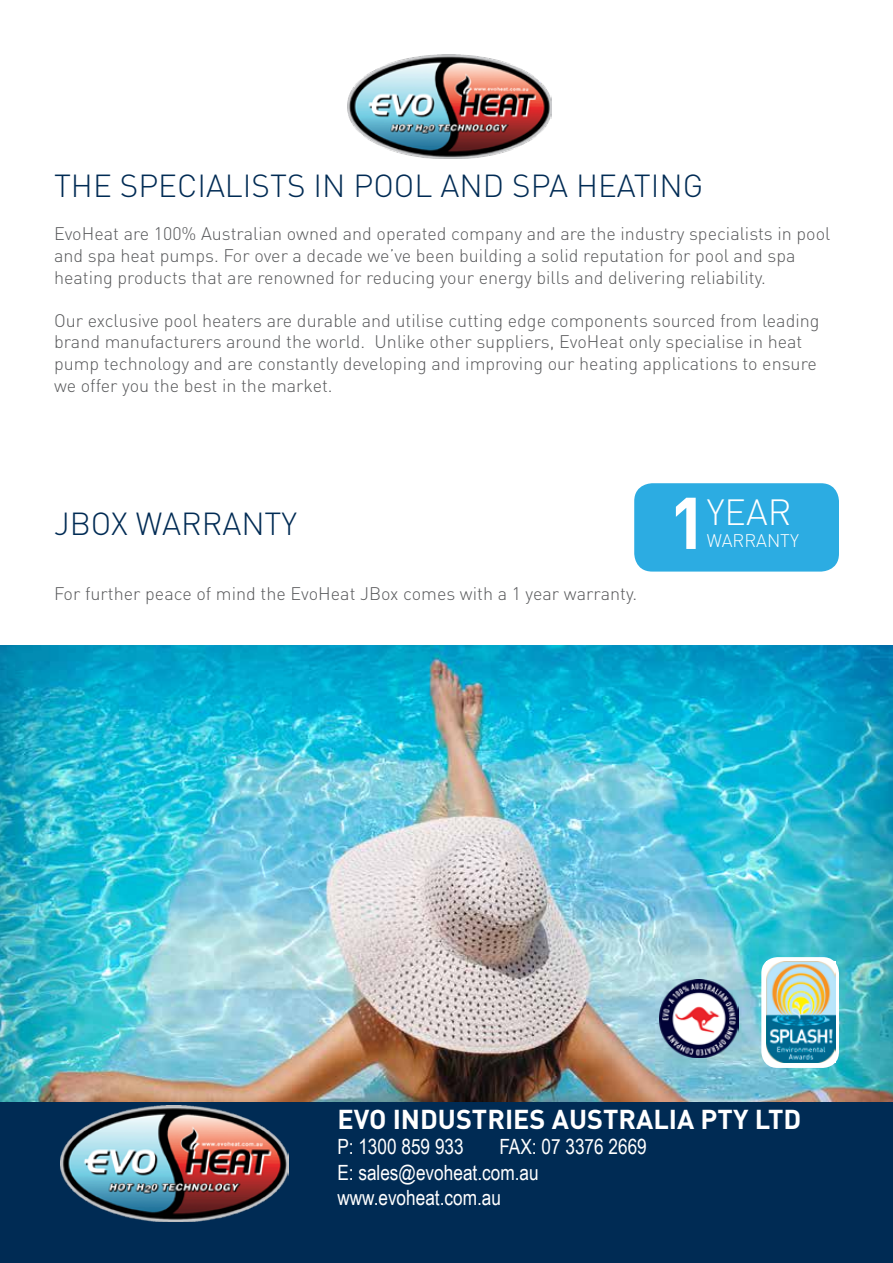
<style>
.page{position:relative;width:893px;height:1263px;background:#fff}
.page>*{position:absolute;margin:0;border:0;box-sizing:border-box;transform-origin:0 0}
.t1{font:300 36px "DIN";color:#fff}
.t2{font:300 31.5px "DIN";color:#002b54}
.t3{font:700 27px "DIN";color:#fff}
.t4{font:21px/25.2px "Arial Narrow";color:#fff}
.t5{font:300 18px/21.6px "DIN";color:#58595b}
.t6{font:300 18px "DIN";color:#fff}
.s1{font-weight:700;font-size:72px}
</style>
<div class="page">
<div style="left:0;top:1097px;width:893px;height:166px;background:#002b54"></div>
<img style="left:60px;top:1105px;width:229px;height:117px">
<img style="left:0;top:646px;width:893px;height:455px">
<div style="left:761px;top:957px;width:78px;height:111px;background:#fff;border-radius:16px"></div>
<img style="left:766px;top:961px;width:69px;height:101px">
<div style="left:634px;top:483px;width:205px;height:89px;background:#2cace2;border-radius:18px"></div>
<img style="left:347px;top:55px;width:204px;height:103px">
<img style="left:660px;top:979px;width:79px;height:79px">
<h2 class="t2" style="left:54px;top:167px;width:651px">THE SPECIALISTS IN POOL AND SPA HEATING</h2>
<p class="t5" style="left:54px;top:223px;width:778px">EvoHeat are 100% Australian owned and operated company and are the industry specialists in pool and spa heat pumps. For over a decade we’ve been building a solid reputation for pool and spa heating products that are renowned for reducing your energy bills and delivering reliability.</p>
<p class="t5" style="left:54px;top:309px;width:767px">Our exclusive pool heaters are durable and utilise cutting edge components sourced from leading brand manufacturers around the world. Unlike other suppliers, EvoHeat only specialise in heat pump technology and are constantly developing and improving our heating applications to ensure we offer you the best in the market.</p>
<h2 class="t2" style="left:54px;top:504px;width:245px">JBOX WARRANTY</h2>
<p class="t5" style="left:54px;top:582px;width:585px">For further peace of mind the EvoHeat JBox comes with a 1 year warranty.</p>
<h1 class="t1" style="left:668px;top:490px;width:124px"><span class="s1">1</span>YEAR</h1>
<p class="t6" style="left:707px;top:529px;width:94px">WARRANTY</p>
<h3 class="t3" style="left:337px;top:1102px;width:465px">EVO INDUSTRIES AUSTRALIA PTY LTD</h3>
<p class="t4" style="left:337px;top:1133px;width:128px">P: 1300 859 933</p>
<p class="t4" style="left:337px;top:1133px;width:311px;text-indent:162px">FAX: 07 3376 2669<br>E: sales@evoheat.com.au www.evoheat.com.au</p>
</div>
